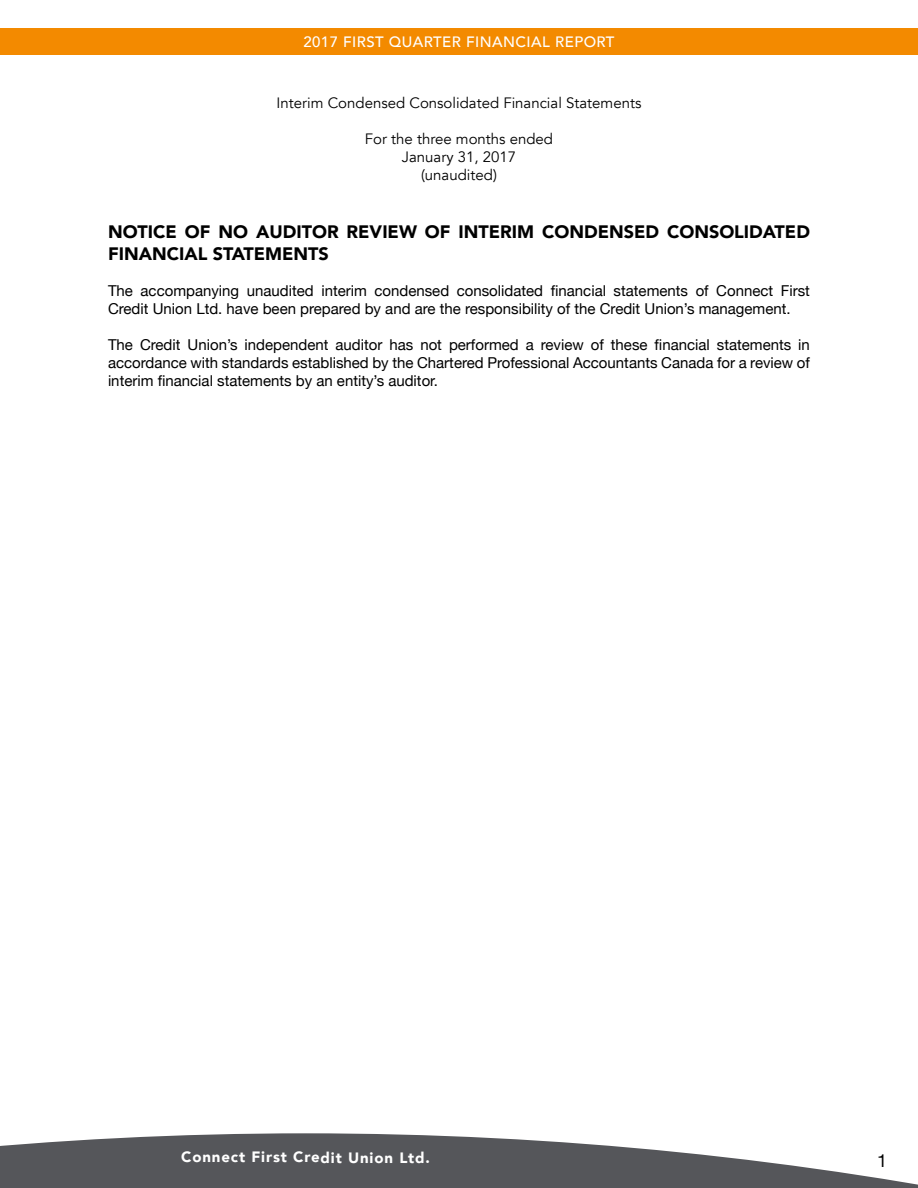
<style>
.page{position:relative;width:918px;height:1188px;background:#fff}
.page>*{position:absolute;margin:0;border:0;box-sizing:border-box;transform-origin:0 0}
.t1{font:900 18px/21.6px "Avenir";color:#000}
.t2{font:18px "Helvetica Neue";color:#000}
.t3{font:15px/18px "Helvetica Neue";color:#000}
.t4{font:15px/18px "Avenir";color:#000;text-align:center}
.t5{font:500 15px "Avenir";letter-spacing:.03em;color:#fff}
.t6{font:900 15px "Avenir";letter-spacing:.055em;color:#fff}
</style>
<div class="page">
<div style="left:0;top:28px;width:918px;height:27px;background:#f38a00"></div>
<svg style="left:0;top:1133px;width:918px;height:55px;fill:#55565a"></svg>
<p class="t5" style="left:303px;top:29px;width:313px">2017 FIRST QUARTER FINANCIAL REPORT</p>
<p class="t4" style="left:277px;top:94px;width:366px">Interim Condensed Consolidated Financial Statements</p>
<p class="t4" style="left:365px;top:130px;width:190px">For the three months ended<br>January 31, 2017 (unaudited)</p>
<p class="t1" style="left:108px;top:220px;width:703px">NOTICE OF NO AUDITOR REVIEW OF INTERIM CONDENSED CONSOLIDATED<br>FINANCIAL STATEMENTS</p>
<p class="t3" style="left:108px;top:282px;width:703px">The accompanying unaudited interim condensed consolidated financial statements of Connect First<br>Credit Union Ltd. have been prepared by and are the responsibility of the Credit Union’s management.</p>
<p class="t3" style="left:108px;top:336px;width:704px;text-align:justify">The Credit Union’s independent auditor has not performed a review of these financial statements in accordance with standards established by the Chartered Professional Accountants Canada for a review of interim financial statements by an entity’s auditor.</p>
<p class="t6" style="left:181px;top:1144px;width:251px">Connect First Credit Union Ltd.</p>
<p class="t2" style="left:877px;top:1148px;width:12px">1</p>
</div>
